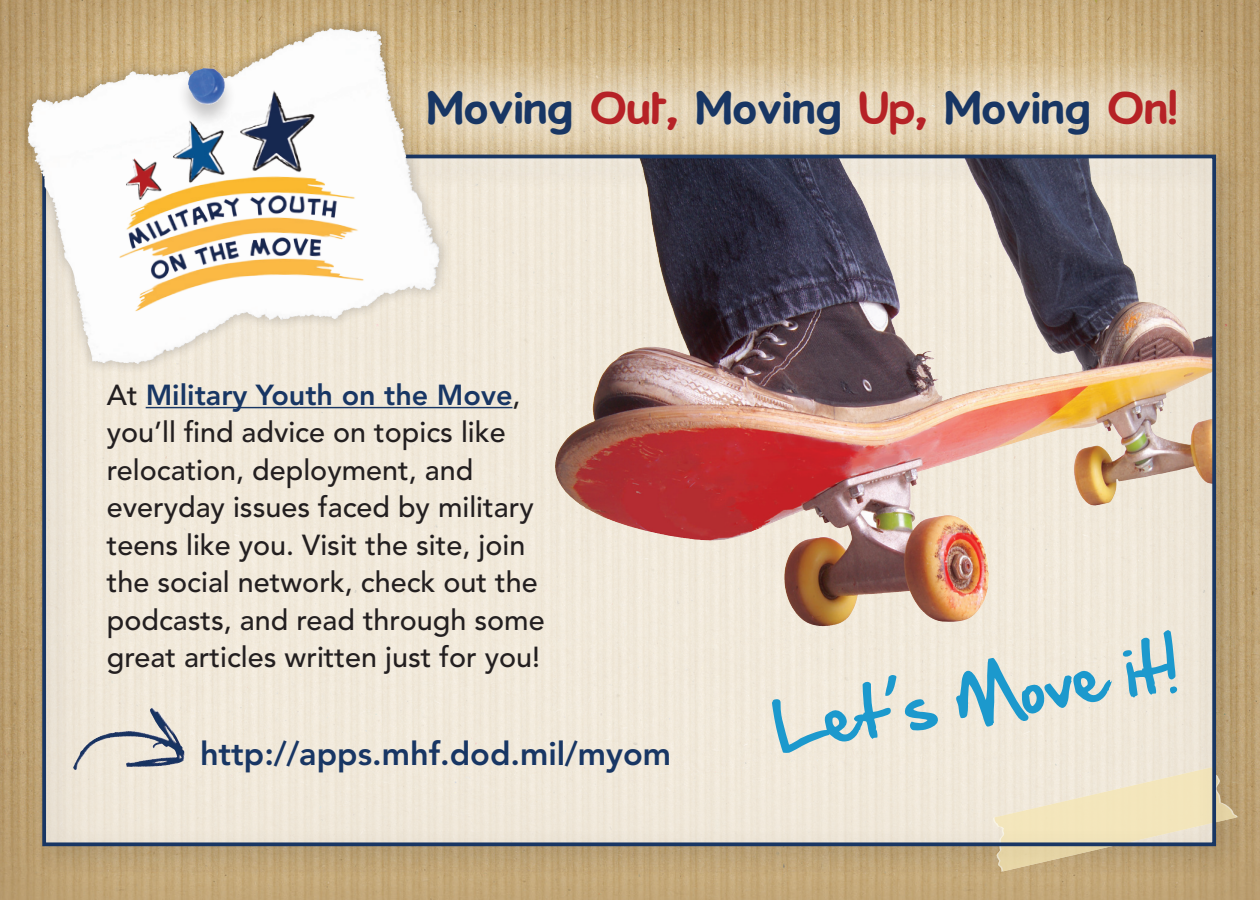
<style>
.page{position:relative;width:1260px;height:900px;background:#fff}
.page>*{position:absolute;margin:0;border:0;box-sizing:border-box;transform-origin:0 0}
.t1{font:42.5px "Kronika";color:#183664}
.t2{font:800 32.5px "Avenir LT Std";color:#183664}
.t3{font:500 28.75px/37.5px "Avenir LT Std";color:#231f20}
.s1{color:#b62226}
.s2{font-weight:800;color:#183664}
</style>
<div class="page">
<img style="left:0;top:0;width:1260px;height:900px">
<svg style="left:449px;top:26px;width:780px;height:111px;background:#d9c49f"></svg>
<div style="left:23px;top:137px;width:1225px;height:742px;background:#231f20;opacity:.2"></div>
<div style="left:14px;top:14px;width:435px;height:359px;background:#231f20;opacity:.2"></div>
<img style="left:247px;top:30px;width:82px;height:38px">
<img style="left:111px;top:82px;width:257px;height:230px">
<div style="left:175px;top:66px;width:62px;height:61px;background:#231f20;opacity:.25"></div>
<img style="left:188px;top:68px;width:38px;height:37px">
<h1 class="t1" style="left:427px;top:77px;width:752px">Moving <span class="s1">Out,</span> Moving <span class="s1">Up,</span> Moving <span class="s1">On!</span></h1>
<p class="t3" style="left:107px;top:377px;width:439px">At <span class="s2">Military Youth on the Move</span>, you’ll find advice on topics like relocation, deployment, and everyday issues faced by military teens like you. Visit the site, join the social network, check out the podcasts, and read through some great articles written just for you!</p>
<p class="t2" style="left:200px;top:734px;width:473px">http://apps.mhf.dod.mil/myom</p>
</div>
